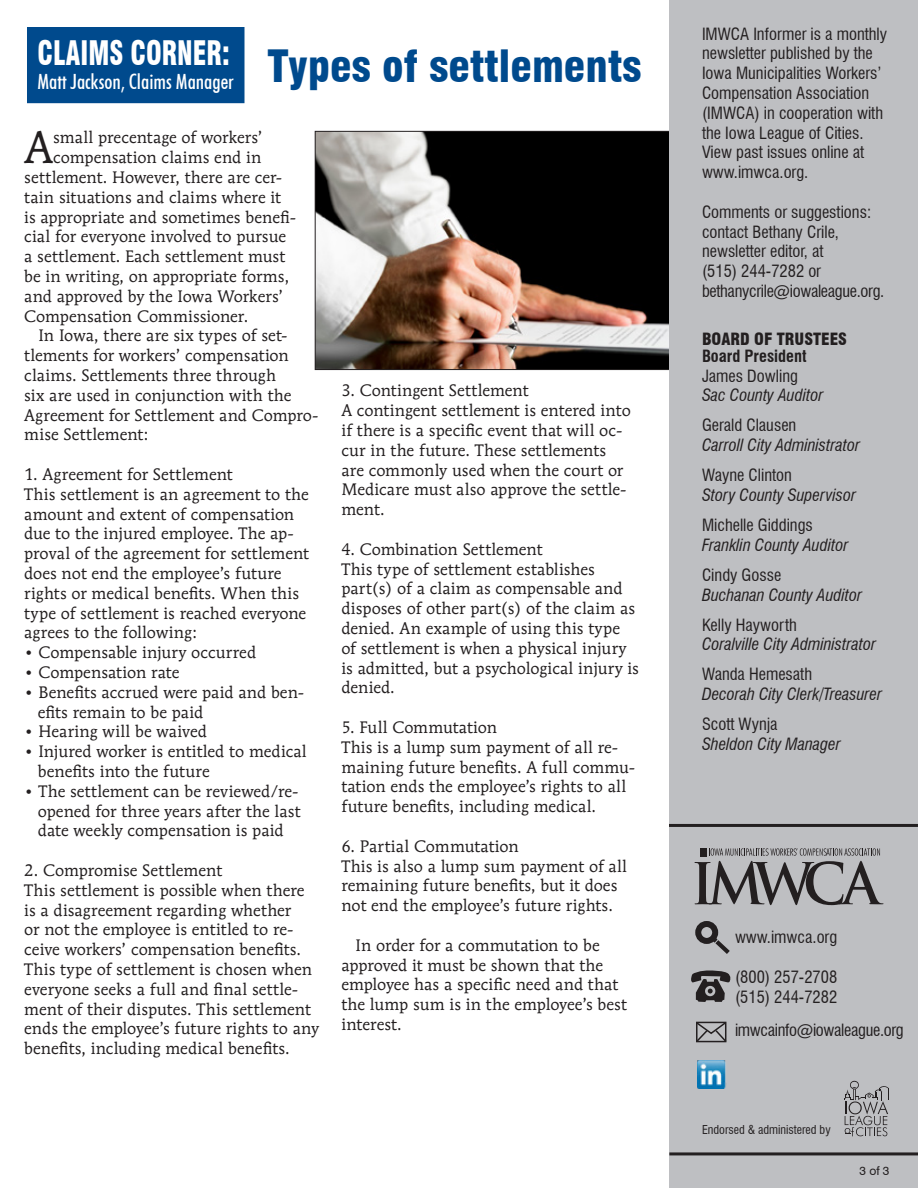
<style>
.page{position:relative;width:918px;height:1188px;background:#fff}
.page>*{position:absolute;margin:0;border:0;box-sizing:border-box;transform-origin:0 0}
.t1{font:44.7px "Mendoza Roman";color:#231f20}
.t2{font:900 condensed 43.5px "Swiss 721 BT";color:#004a8d}
.t3{font:900 condensed 33px "Swiss 721 BT";color:#fff;scale:.8 1}
.t4{font:500 condensed 21px "Futura BT";color:#fff}
.t5{font:16.5px/19.8px "Mendoza Roman";letter-spacing:.005em;color:#231f20}
.t6{font:condensed 16.5px/19.8px "Swiss 721 BT";color:#231f20}
.t7{font:italic condensed 16.5px "Swiss 721 BT";color:#231f20}
.t8{font:condensed 16.5px "Swiss 721 BT";letter-spacing:-.02em;color:#231f20}
.t9{font:900 condensed 16.5px "Swiss 721 BT";color:#231f20}
.t10{font:700 condensed 16.5px "Swiss 721 BT";color:#231f20}
.t11{font:condensed 12px "Swiss 721 BT";color:#231f20}
.t12{font:12px "Swiss 721 BT";color:#231f20}
</style>
<div class="page">
<img style="left:317px;top:133px;width:351px;height:235px">
<div style="left:315px;top:131px;width:355px;height:239px;border:1px solid #231f20"></div>
<div style="left:669px;top:0;width:249px;height:1188px;background:#bebfc2"></div>
<svg style="left:844px;top:1081px;width:45px;height:55px"></svg>
<div style="left:27px;top:27px;width:217px;height:76px;background:#004a8d"></div>
<svg style="left:695px;top:848px;width:188px;height:57px"></svg>
<img style="left:698px;top:1061px;width:28px;height:27px">
<hr style="left:669px;top:824px;width:249px;height:3px;background:#231f20">
<hr style="left:669px;top:1152px;width:249px;height:3px;background:#231f20">
<div style="left:695px;top:921px;width:23px;height:23px;border:6px solid #231f20;border-radius:50%"></div>
<svg style="left:713px;top:938px;width:17px;height:16px"></svg>
<svg style="left:696px;top:1021px;width:31px;height:22px"></svg>
<svg style="left:691px;top:970px;width:40px;height:32px"></svg>
<div style="left:706px;top:987px;width:8px;height:8px;background:#231f20;border-radius:50%"></div>
<div style="left:705px;top:986px;width:10px;height:10px;border:3px solid #bebfc2;border-radius:50%"></div>
<p class="t6" style="left:702px;top:24px;width:187px">IMWCA Informer is a monthly newsletter published by the<br>Iowa Municipalities Workers’<br>Compensation Association (IMWCA) in cooperation with the Iowa League of Cities.<br>View past issues online at www.imwca.org.</p>
<p class="t6" style="left:702px;top:202px;width:171px">Comments or suggestions: contact Bethany Crile,</p>
<p class="t6" style="left:702px;top:241px;width:123px">newsletter editor, at</p>
<p class="t6" style="left:702px;top:261px;width:121px">(515) 244-7282 or</p>
<p class="t8" style="left:702px;top:281px;width:184px">bethanycrile@iowaleague.org.</p>
<p class="t9" style="left:702px;top:329px;width:146px">BOARD OF TRUSTEES</p>
<p class="t10" style="left:702px;top:346px;width:106px">Board President</p>
<p class="t6" style="left:702px;top:366px;width:97px">James Dowling</p>
<p class="t7" style="left:702px;top:385px;width:123px">Sac County Auditor</p>
<p class="t6" style="left:702px;top:415px;width:96px">Gerald Clausen</p>
<p class="t7" style="left:702px;top:435px;width:160px">Carroll City Administrator</p>
<p class="t6" style="left:702px;top:465px;width:91px">Wayne Clinton</p>
<p class="t7" style="left:702px;top:485px;width:156px">Story County Supervisor</p>
<p class="t6" style="left:702px;top:515px;width:112px">Michelle Giddings</p>
<p class="t7" style="left:702px;top:535px;width:148px">Franklin County Auditor</p>
<p class="t6" style="left:702px;top:565px;width:81px">Cindy Gosse</p>
<p class="t7" style="left:702px;top:585px;width:162px">Buchanan County Auditor</p>
<p class="t6" style="left:702px;top:615px;width:96px">Kelly Hayworth</p>
<p class="t7" style="left:702px;top:634px;width:176px">Coralville City Administrator</p>
<p class="t6" style="left:702px;top:664px;width:112px">Wanda Hemesath</p>
<p class="t7" style="left:702px;top:684px;width:182px">Decorah City Clerk/Treasurer</p>
<p class="t6" style="left:702px;top:714px;width:77px">Scott Wynja</p>
<p class="t7" style="left:702px;top:734px;width:140px">Sheldon City Manager</p>
<p class="t3" style="left:38px;top:33px;width:242px">CLAIMS CORNER:</p>
<p class="t4" style="left:38px;top:68px;width:198px">Matt Jackson, Claims Manager</p>
<p class="t2" style="left:267px;top:40px;width:376px">Types of settlements</p>
<p class="t1" style="left:24px;top:120px;width:30px">A</p>
<p class="t5" style="left:53px;top:128px;width:211px">small precentage of workers’</p>
<p class="t5" style="left:53px;top:147px;width:210px">compensation claims end in</p>
<p class="t5" style="left:24px;top:167px;width:260px">settlement. However, there are cer-</p>
<p class="t5" style="left:24px;top:187px;width:258px">tain situations and claims where it</p>
<p class="t5" style="left:24px;top:207px;width:273px">is appropriate and sometimes benefi-</p>
<p class="t5" style="left:24px;top:227px;width:263px">cial for everyone involved to pursue</p>
<p class="t5" style="left:24px;top:246px;width:263px">a settlement. Each settlement must</p>
<p class="t5" style="left:24px;top:266px;width:267px">be in writing, on appropriate forms,</p>
<p class="t5" style="left:24px;top:286px;width:261px">and approved by the Iowa Workers’</p>
<p class="t5" style="left:24px;top:306px;width:226px">Compensation Commissioner.</p>
<p class="t5" style="left:24px;top:326px;width:296px;text-indent:14px">In Iowa, there are six types of set&shy;tlements for workers’ compensation claims. Settlements three through<br>six are used in conjunction with the<br>Agreement for Settlement and Compro&shy;mise Settlement:</p>
<p class="t5" style="left:24px;top:464px;width:210px">1. Agreement for Settlement</p>
<p class="t5" style="left:24px;top:484px;width:286px">This settlement is an agreement to the amount and extent of compensation due to the injured employee. The ap&shy;proval of the agreement for settlement does not end the employee’s future rights or medical benefits. When this type of settlement is reached everyone agrees to the following:</p>
<p class="t5" style="left:24px;top:642px;width:233px">• Compensable injury occurred</p>
<p class="t5" style="left:24px;top:662px;width:157px">• Compensation rate</p>
<p class="t5" style="left:38px;top:682px;width:268px;text-indent:-14px">• Benefits accrued were paid and ben&shy;efits remain to be paid</p>
<p class="t5" style="left:24px;top:722px;width:184px">• Hearing will be waived</p>
<p class="t5" style="left:38px;top:741px;width:271px;text-indent:-14px">• Injured worker is entitled to medical benefits into the future</p>
<p class="t5" style="left:38px;top:781px;width:264px;text-align:justify;text-indent:-14px">• The settlement can be reviewed/re&shy;opened for three years after the last date weekly compensation is paid</p>
<p class="t5" style="left:24px;top:860px;width:199px">2. Compromise Settlement</p>
<p class="t5" style="left:24px;top:880px;width:296px">This settlement is possible when there is a disagreement regarding whether<br>or not the employee is entitled to re&shy;ceive workers’ compensation benefits.<br>This type of settlement is chosen when everyone seeks a full and final settle&shy;ment of their disputes. This settlement ends the employee’s future rights to any benefits, including medical benefits.</p>
<p class="t5" style="left:341px;top:381px;width:189px">3. Contingent Settlement</p>
<p class="t5" style="left:341px;top:400px;width:291px">A contingent settlement is entered into if there is a specific event that will oc&shy;cur in the future. These settlements are commonly used when the court or<br>Medicare must also approve the settle&shy;ment.</p>
<p class="t5" style="left:341px;top:539px;width:203px">4. Combination Settlement</p>
<p class="t5" style="left:341px;top:559px;width:299px">This type of settlement establishes part(s) of a claim as compensable and disposes of other part(s) of the claim as denied. An example of using this type of settlement is when a physical injury is admitted, but a psychological injury is denied.</p>
<p class="t5" style="left:341px;top:717px;width:157px">5. Full Commutation</p>
<p class="t5" style="left:341px;top:737px;width:295px">This is a lump sum payment of all re&shy;maining future benefits. A full commu&shy;tation ends the employee’s rights to all future benefits, including medical.</p>
<p class="t5" style="left:341px;top:836px;width:179px">6. Partial Commutation</p>
<p class="t5" style="left:341px;top:856px;width:287px">This is also a lump sum payment of all remaining future benefits, but it does not end the employee’s future rights.</p>
<p class="t5" style="left:341px;top:935px;width:287px;text-indent:14px">In order for a commutation to be approved it must be shown that the employee has a specific need and that the lump sum is in the employee’s best interest.</p>
<p class="t6" style="left:735px;top:928px;width:104px">www.imwca.org</p>
<p class="t6" style="left:735px;top:967px;width:104px">(800) 257-2708</p>
<p class="t6" style="left:735px;top:987px;width:104px">(515) 244-7282</p>
<p class="t8" style="left:735px;top:1020px;width:170px">imwcainfo@iowaleague.org</p>
<p class="t11" style="left:702px;top:1123px;width:130px">Endorsed &amp; administered by</p>
<p class="t12" style="left:860px;top:1163px;width:31px">3 of 3</p>
</div>
